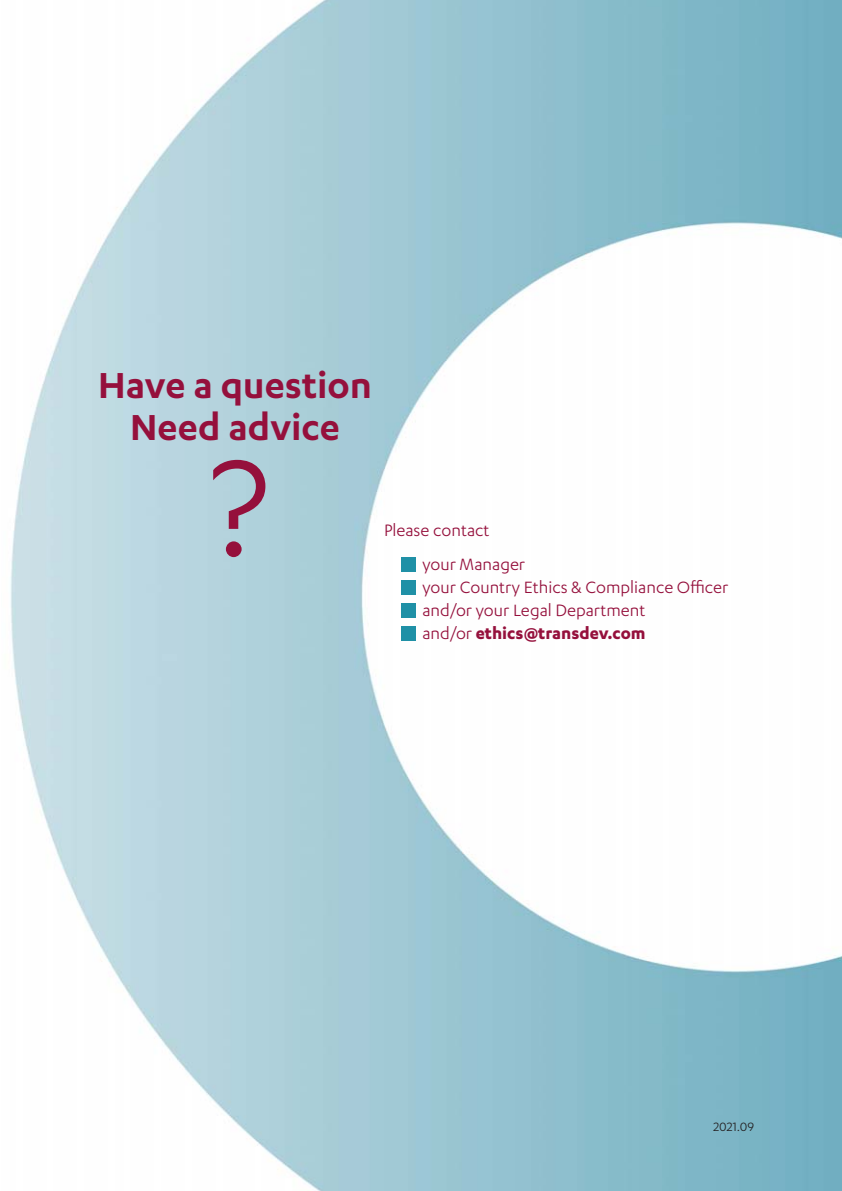
<style>
.page{position:relative;width:842px;height:1191px;background:#fff}
.page>*{position:absolute;margin:0;border:0;box-sizing:border-box;transform-origin:0 0}
.t1{font:158.6px "Karbon";color:#95103c}
.t2{font:600 42px/42px "Karbon";color:#95103c;text-align:center}
.t3{font:19px/22.8px "Karbon";color:#95103c}
.t4{font:14px "Karbon";color:#231f20}
.s1{font-weight:700}
</style>
<div class="page">
<img style="left:10px;top:0;width:832px;height:1191px">
<div style="left:401px;top:557px;width:14px;height:15px;background:#1f90a6"></div>
<div style="left:401px;top:580px;width:14px;height:14px;background:#1f90a6"></div>
<div style="left:401px;top:603px;width:14px;height:14px;background:#1f90a6"></div>
<div style="left:401px;top:626px;width:14px;height:14px;background:#1f90a6"></div>
<h2 class="t2" style="left:98px;top:366px;width:275px">Have a question<br>Need advice</h2>
<h1 class="t1" style="left:209px;top:448px;width:62px">?</h1>
<p class="t3" style="left:422px;top:514px;width:104px;line-height:34.2px;text-indent:-38px">Please contact your Manager</p>
<p class="t3" style="left:422px;top:577px;width:308px">your Country Ethics &amp; Compliance Officer and/or your Legal Department<br>and/or <span class="s1">ethics@transdev.com</span></p>
<p class="t4" style="left:713px;top:1121px;width:42px">2021.09</p>
</div>
